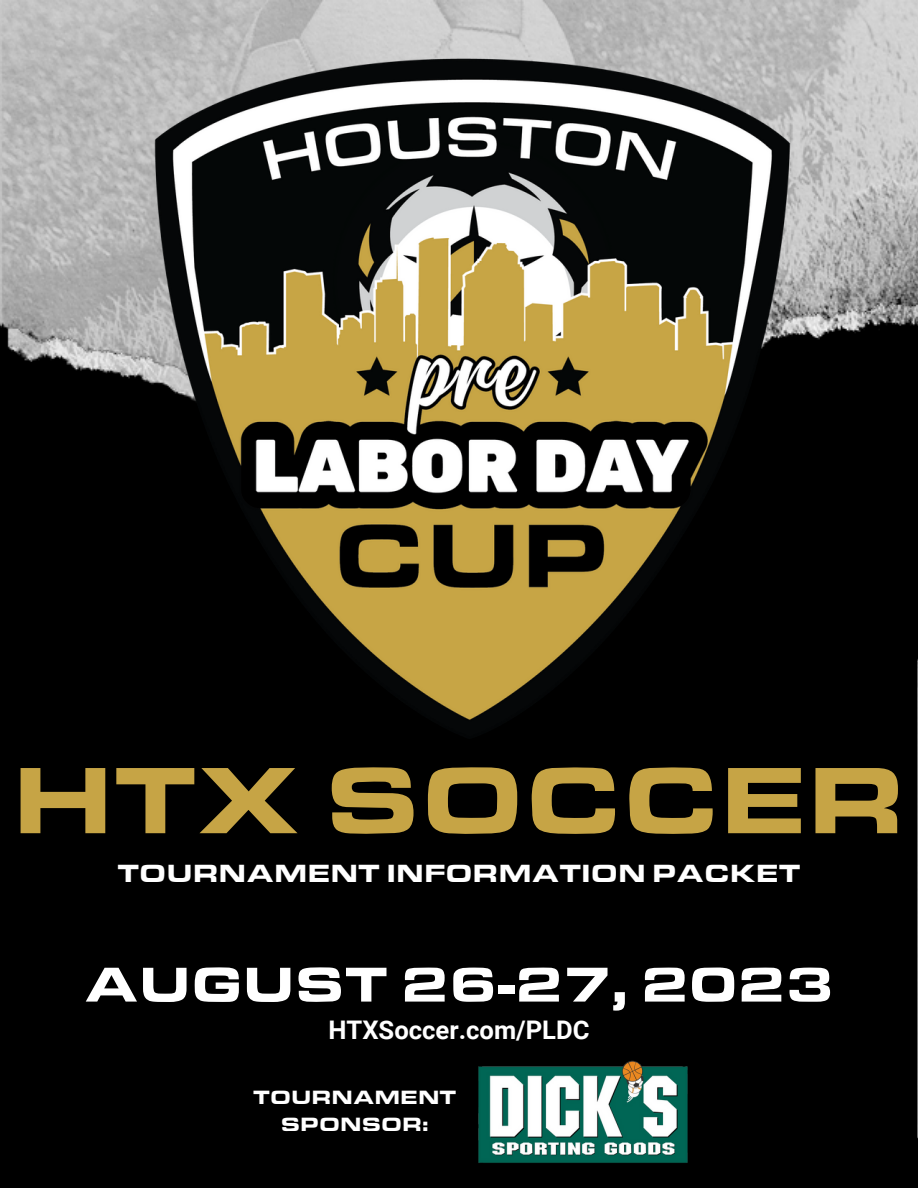
<style>
.page{position:relative;width:918px;height:1188px;background:#fff}
.page>*{position:absolute;margin:0;border:0;box-sizing:border-box;transform-origin:0 0}
.t1{font:900 97.8px "Eurostile Extended";color:#c6a445}
.t2{font:900 50.7px "Eurostile Extended";color:#fff}
.t3{font:900 25.65px "Eurostile Extended";color:#fff}
.t4{font:700 25.65px "Roboto";color:#fff}
.t5{font:900 19.8px "Eurostile Extended";color:#fff}
</style>
<div class="page">
<img style="left:0;top:0;width:918px;height:1188px">
<img style="left:128px;top:55px;width:689px;height:688px">
<img style="left:475px;top:1057px;width:217px;height:110px">
<p class="t1" style="left:12px;top:743px;width:895px">HTX SOCCER</p>
<p class="t3" style="left:117px;top:858px;width:685px">TOURNAMENT INFORMATION PACKET</p>
<p class="t2" style="left:84px;top:955px;width:751px">AUGUST 26-27, 2023</p>
<p class="t4" style="left:328px;top:1015px;width:263px">HTXSoccer.com/PLDC</p>
<p class="t5" style="left:253px;top:1086px;width:205px">TOURNAMENT</p>
<p class="t5" style="left:281px;top:1113px;width:150px">SPONSOR:</p>
</div>
